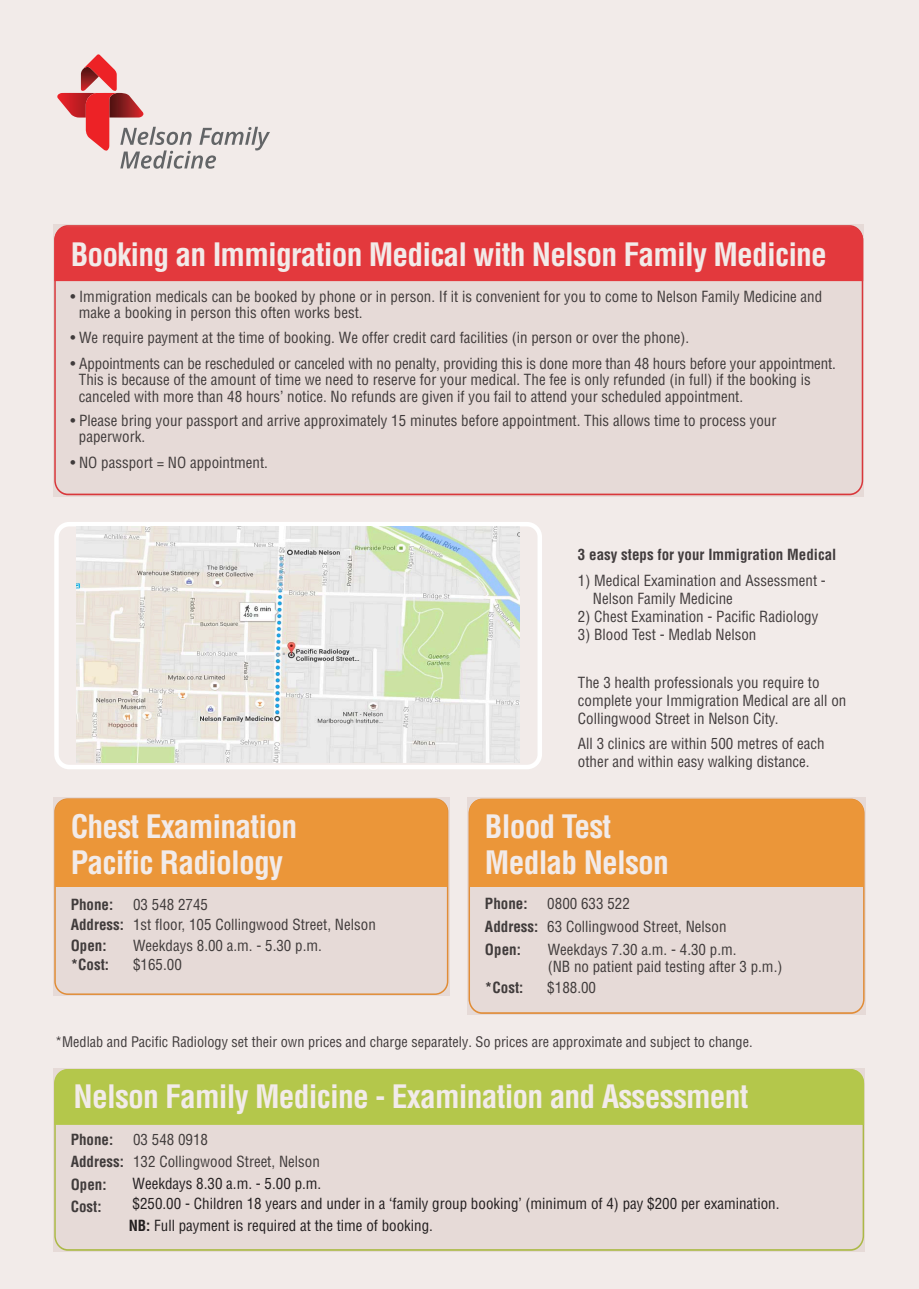
<style>
.page{position:relative;width:919px;height:1289px;background:#fff}
.page>*{position:absolute;margin:0;border:0;box-sizing:border-box;transform-origin:0 0}
.t1{font:700 condensed 31.5px/36px "Helvetica LT Std";letter-spacing:-.025em;color:#fff}
.t2{font:condensed 15px/18px "Helvetica LT Std";color:#231f20}
.t3{font:700 condensed 15px "Helvetica LT Std";color:#231f20}
.t4{font:condensed 14.25px "Helvetica LT Std";color:#231f20}
.s1{font-weight:700}
</style>
<div class="page">
<div style="left:0;top:0;width:918px;height:1288px;background:linear-gradient(to right,#ebe1de,#eee4e2)"></div>
<svg style="left:56px;top:54px;width:214px;height:115px;background:#e3c8c6"></svg>
<div style="left:54px;top:522px;width:488px;height:247px;border:4px solid #fff;border-radius:13px"></div>
<div style="left:53px;top:225px;width:810px;height:57px;background:#e3393d"></div>
<div style="left:54px;top:798px;width:394px;height:196px;border:2px solid #f7931d;border-radius:13px"></div>
<div style="left:55px;top:799px;width:392px;height:88px;background:#eb9639"></div>
<div style="left:54px;top:1069px;width:810px;height:181px;border:2px solid #b3d234;border-radius:14px"></div>
<div style="left:53px;top:1068px;width:811px;height:58px;background:#b4c74b"></div>
<div style="left:468px;top:798px;width:396px;height:215px;border:2px solid #f7931d;border-radius:13px"></div>
<div style="left:469px;top:799px;width:394px;height:88px;background:#eb9639"></div>
<img style="left:76px;top:526px;width:443px;height:236px">
<h1 class="t1" style="left:71px;top:236px;width:757px">Booking an Immigration Medical with Nelson Family Medicine</h1>
<p class="t2" style="left:79px;top:288px;width:744px;line-height:15.6px;text-indent:-8px">• Immigration medicals can be booked by phone or in person. If it is convenient for you to come to Nelson Family Medicine and make a booking in person this often works best.</p>
<p class="t2" style="left:70px;top:328px;width:620px">• We require payment at the time of booking. We offer credit card facilities (in person or over the phone).</p>
<p class="t2" style="left:79px;top:354px;width:758px;line-height:16.8px;text-indent:-8px">• Appointments can be rescheduled or canceled with no penalty, providing this is done more than 48 hours before your appointment.<br>This is because of the amount of time we need to reserve for your medical. The fee is only refunded (in full) if the booking is canceled with more than 48 hours’ notice. No refunds are given if you fail to attend your scheduled appointment.</p>
<p class="t2" style="left:79px;top:412px;width:699px;line-height:16.2px;text-indent:-8px">• Please bring your passport and arrive approximately 15 minutes before appointment. This allows time to process your paperwork.</p>
<p class="t2" style="left:70px;top:453px;width:199px">• NO passport = NO appointment.</p>
<p class="t3" style="left:578px;top:545px;width:260px">3 easy steps for your Immigration Medical</p>
<p class="t2" style="left:593px;top:571px;width:234px;text-indent:-15px">1) Medical Examination and Assessment -<br>Nelson Family Medicine</p>
<p class="t2" style="left:578px;top:607px;width:242px">2) Chest Examination - Pacific Radiology</p>
<p class="t2" style="left:578px;top:625px;width:180px">3) Blood Test - Medlab Nelson</p>
<p class="t2" style="left:578px;top:673px;width:270px">The 3 health professionals you require to complete your Immigration Medical are all on<br>Collingwood Street in Nelson City.</p>
<p class="t2" style="left:578px;top:734px;width:248px">All 3 clinics are within 500 metres of each other and within easy walking distance.</p>
<h1 class="t1" style="left:71px;top:808px;width:228px">Chest Examination<br>Pacific Radiology</h1>
<p class="t3" style="left:71px;top:895px;width:44px">Phone:</p>
<p class="t2" style="left:71px;top:894px;width:306px;line-height:20.5px;text-indent:62px">03 548 2745<br><span class="s1">Address:</span> 1st floor, 105 Collingwood Street, Nelson<br><span class="s1">Open:</span></p>
<p class="t2" style="left:133px;top:936px;width:190px">Weekdays 8.00 a.m. - 5.30 p.m.</p>
<p class="t3" style="left:71px;top:955px;width:40px">*Cost:</p>
<p class="t2" style="left:133px;top:955px;width:50px">$165.00</p>
<h1 class="t1" style="left:485px;top:808px;width:185px">Blood Test<br>Medlab Nelson</h1>
<p class="t3" style="left:485px;top:893px;width:44px">Phone:</p>
<p class="t2" style="left:485px;top:891px;width:243px;line-height:23.1px;text-indent:62px">0800 633 522<br><span class="s1">Address:</span> 63 Collingwood Street, Nelson<br><span class="s1">Open:</span></p>
<p class="t2" style="left:547px;top:940px;width:236px;line-height:16.8px">Weekdays 7.30 a.m. - 4.30 p.m.<br>(NB no patient paid testing after 3 p.m.)</p>
<p class="t3" style="left:485px;top:977px;width:40px">*Cost:</p>
<p class="t2" style="left:547px;top:977px;width:50px">$188.00</p>
<p class="t4" style="left:55px;top:1032px;width:699px">*Medlab and Pacific Radiology set their own prices and charge separately. So prices are approximate and subject to change.</p>
<h1 class="t1" style="left:74px;top:1078px;width:676px">Nelson Family Medicine - Examination and Assessment</h1>
<p class="t2" style="left:71px;top:1127px;width:250px;line-height:22.5px;text-indent:62px">03 548 0918<br><span class="s1">Address:</span> 132 Collingwood Street, Nelson<br><span class="s1">Open:<br>Cost:</span></p>
<p class="t3" style="left:71px;top:1129px;width:44px">Phone:</p>
<p class="t2" style="left:129px;top:1172px;width:652px;line-height:21px">Weekdays 8.30 a.m. - 5.00 p.m.<br>$250.00 - Children 18 years and under in a ‘family group booking’ (minimum of 4) pay $200 per examination.<br><span class="s1">NB:</span> Full payment is required at the time of booking.</p>
</div>
